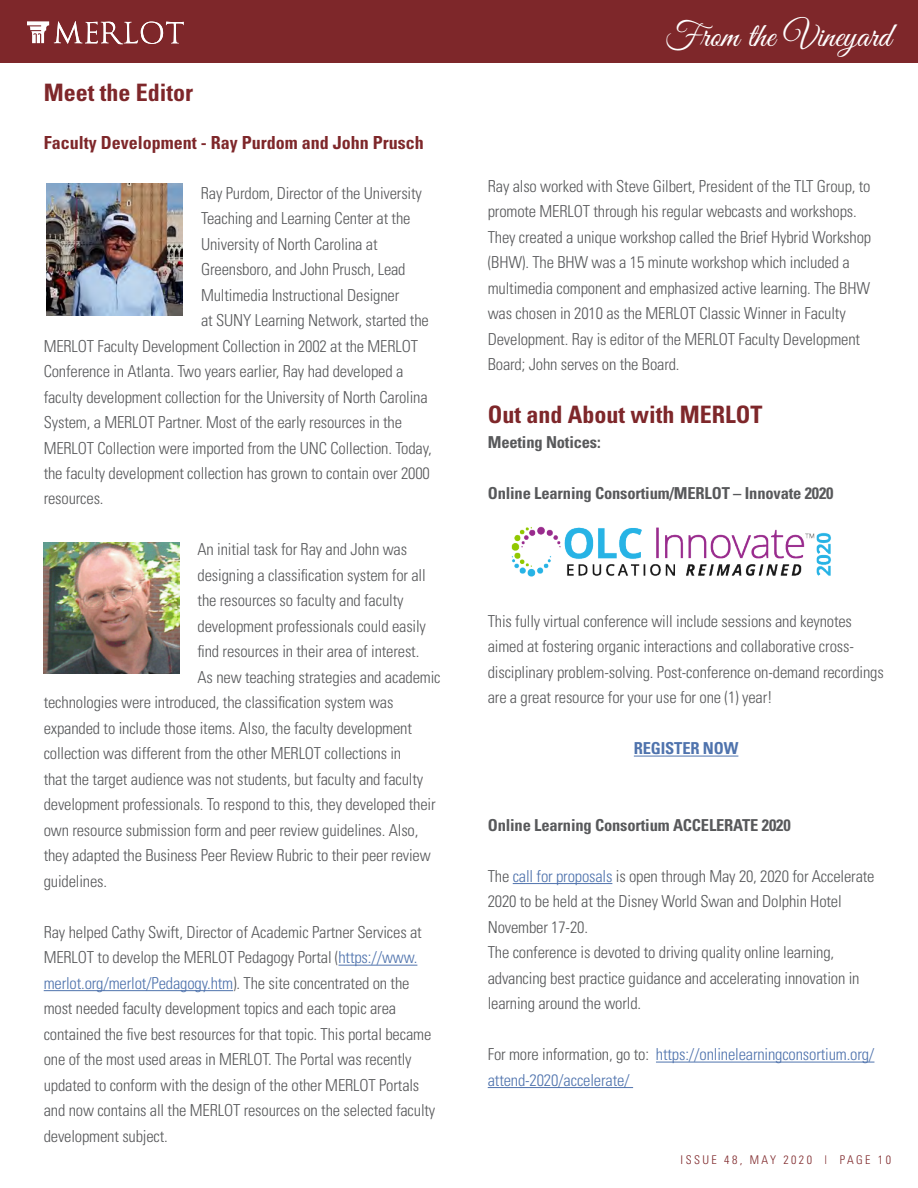
<style>
.page{position:relative;width:918px;height:1188px;background:#fff}
.page>*{position:absolute;margin:0;border:0;box-sizing:border-box;transform-origin:0 0}
.t1{font:34.5px "Great Vibes";color:#fff}
.t2{font:700 condensed 24px "Univers";color:#7e272a}
.t3{font:700 condensed 18px "Univers";color:#7e272a}
.t4{font:300 condensed 16.5px/25.5px "Univers";letter-spacing:-.01em;color:#58595b}
.t5{font:700 condensed 16.5px "Univers";letter-spacing:-.01em;color:#58595b}
.t6{font:300 condensed 16.5px/25.5px "Univers";letter-spacing:-.01em;color:#4f73ad}
.t7{font:700 condensed 16.5px "Univers";letter-spacing:-.01em;color:#4f73ad}
.t8{font:300 condensed 12px "Univers";letter-spacing:.2em;color:#7e272a}
.s1{color:#4f73ad}
.s2{color:#58595b}
</style>
<div class="page">
<div style="left:0;top:0;width:918px;height:63px;background:#7e272a"></div>
<svg style="left:27px;top:21px;width:157px;height:23px"></svg>
<hr style="left:338px;top:965px;width:79px;height:1px;background:#4f73ad">
<hr style="left:44px;top:990px;width:189px;height:1px;background:#4f73ad">
<hr style="left:634px;top:756px;width:104px;height:1px;background:#4f73ad">
<hr style="left:513px;top:883px;width:99px;height:1px;background:#4f73ad">
<hr style="left:656px;top:1062px;width:218px;height:1px;background:#4f73ad">
<hr style="left:488px;top:1087px;width:145px;height:1px;background:#4f73ad">
<img style="left:47px;top:184px;width:136px;height:131px">
<img style="left:44px;top:542px;width:136px;height:132px">
<img style="left:512px;top:526px;width:319px;height:51px">
<h2 class="t2" style="left:44px;top:78px;width:151px">Meet the Editor</h2>
<p class="t3" style="left:44px;top:132px;width:381px">Faculty Development - Ray Purdom and John Prusch</p>
<p class="t4" style="left:201px;top:180px;width:223px">Ray Purdom, Director of the University</p>
<p class="t4" style="left:201px;top:205px;width:211px">Teaching and Learning Center at the</p>
<p class="t4" style="left:201px;top:231px;width:178px">University of North Carolina at</p>
<p class="t4" style="left:201px;top:256px;width:206px">Greensboro, and John Prusch, Lead</p>
<p class="t4" style="left:201px;top:282px;width:200px">Multimedia Instructional Designer</p>
<p class="t4" style="left:201px;top:307px;width:229px">at SUNY Learning Network, started the</p>
<p class="t4" style="left:44px;top:333px;width:376px">MERLOT Faculty Development Collection in 2002 at the MERLOT</p>
<p class="t4" style="left:44px;top:358px;width:361px">Conference in Atlanta. Two years earlier, Ray had developed a</p>
<p class="t4" style="left:44px;top:384px;width:386px">faculty development collection for the University of North Carolina</p>
<p class="t4" style="left:44px;top:409px;width:360px">System, a MERLOT Partner. Most of the early resources in the</p>
<p class="t4" style="left:44px;top:435px;width:390px">MERLOT Collection were imported from the UNC Collection. Today,</p>
<p class="t4" style="left:44px;top:460px;width:388px">the faculty development collection has grown to contain over 2000</p>
<p class="t4" style="left:44px;top:486px;width:61px">resources.</p>
<p class="t4" style="left:198px;top:537px;width:211px">An initial task for Ray and John was</p>
<p class="t4" style="left:198px;top:562px;width:230px">designing a classification system for all</p>
<p class="t4" style="left:198px;top:588px;width:207px">the resources so faculty and faculty</p>
<p class="t4" style="left:198px;top:613px;width:230px">development professionals could easily</p>
<p class="t4" style="left:198px;top:639px;width:223px">find resources in their area of interest.</p>
<p class="t4" style="left:198px;top:664px;width:244px">As new teaching strategies and academic</p>
<p class="t4" style="left:44px;top:690px;width:351px">technologies were introduced, the classification system was</p>
<p class="t4" style="left:44px;top:715px;width:370px">expanded to include those items. Also, the faculty development</p>
<p class="t4" style="left:44px;top:741px;width:359px">collection was different from the other MERLOT collections in</p>
<p class="t4" style="left:44px;top:766px;width:381px">that the target audience was not students, but faculty and faculty</p>
<p class="t4" style="left:44px;top:792px;width:393px">development professionals. To respond to this, they developed their</p>
<p class="t4" style="left:44px;top:817px;width:376px">own resource submission form and peer review guidelines. Also,</p>
<p class="t4" style="left:44px;top:843px;width:389px">they adapted the Business Peer Review Rubric to their peer review</p>
<p class="t4" style="left:44px;top:868px;width:65px">guidelines.</p>
<p class="t4" style="left:44px;top:919px;width:393px">Ray helped Cathy Swift, Director of Academic Partner Services at MERLOT to develop the MERLOT Pedagogy Portal (<span class="s1">https://www. merlot.org/merlot/Pedagogy.htm</span>). The site concentrated on the most needed faculty development topics and each topic area contained the five best resources for that topic. This portal became one of the most used areas in MERLOT. The Portal was recently updated to conform with the design of the other MERLOT Portals and now contains all the MERLOT resources on the selected faculty development subject.</p>
<h1 class="t1" style="left:665px;top:16px;width:228px">From the Vineyard</h1>
<p class="t4" style="left:488px;top:173px;width:385px">Ray also worked with Steve Gilbert, President of the TLT Group, to promote MERLOT through his regular webcasts and workshops.<br>They created a unique workshop called the Brief Hybrid Workshop (BHW). The BHW was a 15 minute workshop which included a multimedia component and emphasized active learning. The BHW was chosen in 2010 as the MERLOT Classic Winner in Faculty Development. Ray is editor of the MERLOT Faculty Development Board; John serves on the Board.</p>
<h2 class="t2" style="left:488px;top:400px;width:276px">Out and About with MERLOT</h2>
<p class="t5" style="left:488px;top:432px;width:115px">Meeting Notices:</p>
<p class="t5" style="left:488px;top:483px;width:347px">Online Learning Consortium/MERLOT – Innovate 2020</p>
<p class="t4" style="left:488px;top:608px;width:398px">This fully virtual conference will include sessions and keynotes aimed at fostering organic interactions and collaborative cross&shy;disciplinary problem-solving. Post-conference on-demand recordings are a great resource for your use for one (1) year!</p>
<p class="t7" style="left:634px;top:738px;width:106px">REGISTER NOW</p>
<p class="t5" style="left:488px;top:815px;width:304px">Online Learning Consortium ACCELERATE 2020</p>
<p class="t4" style="left:488px;top:863px;width:388px">The <span class="s1">call for proposals</span> is open through May 20, 2020 for Accelerate 2020 to be held at the Disney World Swan and Dolphin Hotel November 17-20.<br>The conference is devoted to driving quality online learning, advancing best practice guidance and accelerating innovation in learning around the world.</p>
<p class="t6" style="left:488px;top:1042px;width:388px"><span class="s2">For more information, go to:</span> https://onlinelearningconsortium.org/ attend-2020/accelerate/</p>
<p class="t8" style="left:681px;top:1153px;width:212px">ISSUE 48, MAY 2020 | PAGE 10</p>
</div>
